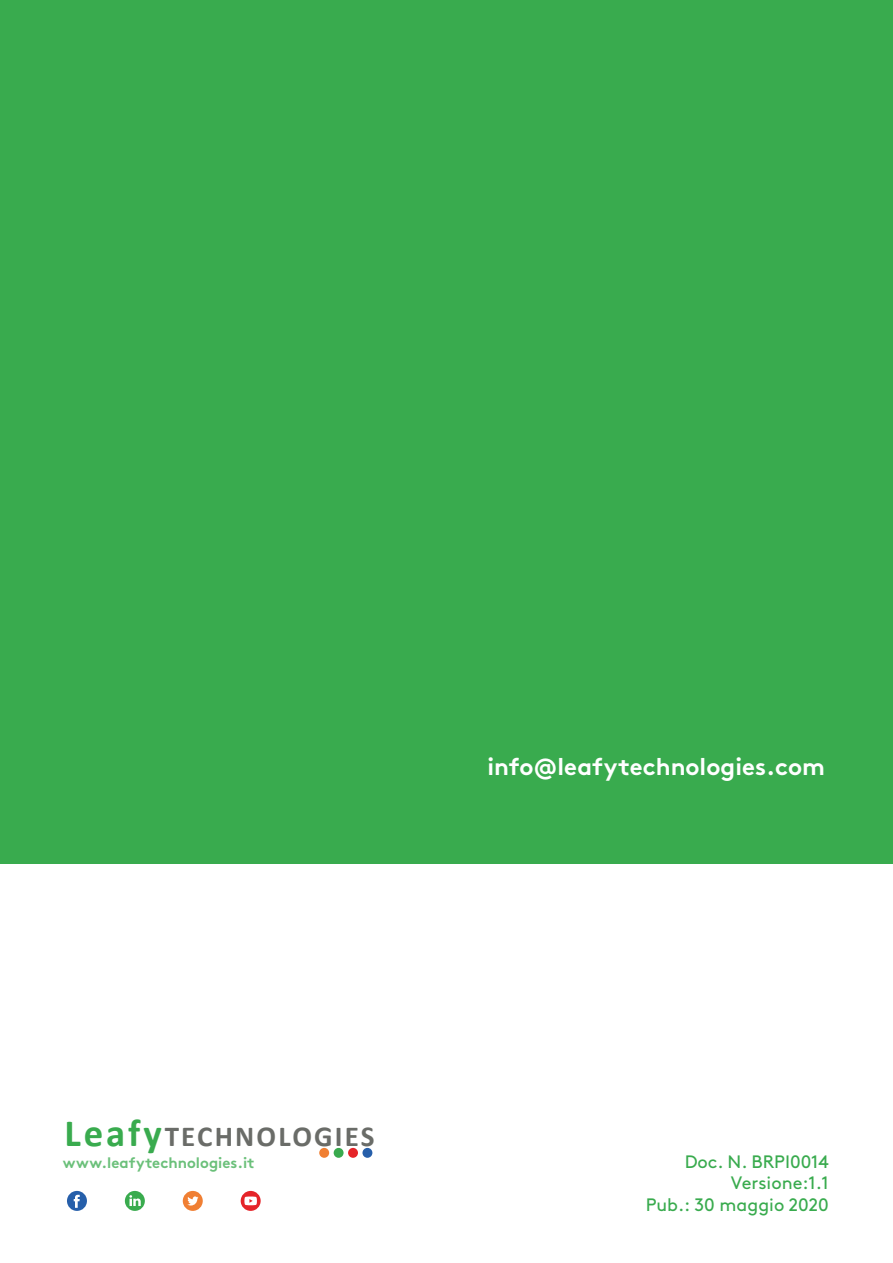
<style>
.page{position:relative;width:893px;height:1263px;background:#fff}
.page>*{position:absolute;margin:0;border:0;box-sizing:border-box;transform-origin:0 0}
.t1{font:700 29.1px "Calibri";letter-spacing:.075em;color:#6a6c68}
.t2{font:700 24px "Brown Std";color:#fff}
.t3{font:18px/21.6px "Brown Std";color:#39ab4e;text-align:right}
.t4{font:700 15px "Brown Std";color:#6bc07a}
.s1{font-size:38.7px;color:#39ab4e}
</style>
<div class="page">
<div style="left:0;top:0;width:893px;height:863px;background:#39ab4e"></div>
<div style="left:319px;top:1148px;width:10px;height:10px;background:#f07f32;border-radius:50%"></div>
<div style="left:334px;top:1148px;width:10px;height:10px;background:#39aa4e;border-radius:50%"></div>
<div style="left:348px;top:1148px;width:10px;height:10px;background:#e52429;border-radius:50%"></div>
<div style="left:362px;top:1148px;width:10px;height:10px;background:#265faa;border-radius:50%"></div>
<div style="left:67px;top:1191px;width:20px;height:20px;background:#265faa;border-radius:50%"></div>
<svg style="left:74px;top:1195px;width:6px;height:13px"></svg>
<svg style="left:125px;top:1191px;width:20px;height:20px"></svg>
<svg style="left:183px;top:1191px;width:20px;height:20px"></svg>
<svg style="left:241px;top:1191px;width:20px;height:20px"></svg>
<h2 class="t2" style="left:488px;top:752px;width:339px">info@leafytechnologies.com</h2>
<h1 class="t1" style="left:65px;top:1115px;width:311px"><span class="s1">Leafy</span>TECHNOLOGIES</h1>
<p class="t4" style="left:63px;top:1154px;width:194px">www.leafytechnologies.it</p>
<p class="t3" style="left:646px;top:1151px;width:185px">Doc. N. BRPI0014<br>Versione:1.1<br>Pub.: 30 maggio 2020</p>
</div>
